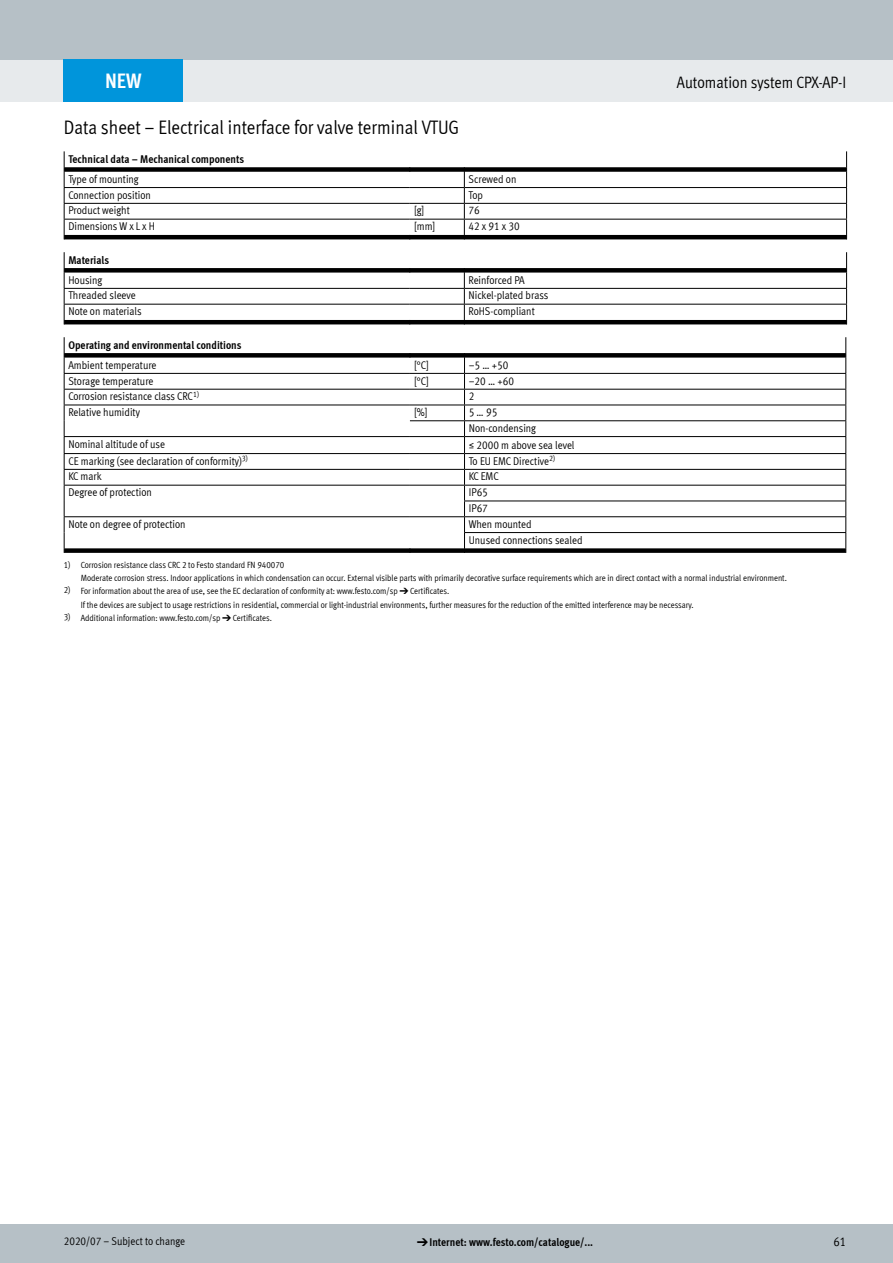
<style>
.page{position:relative;width:893px;height:1263px;background:#fff}
.page>*{position:absolute;margin:0;border:0;box-sizing:border-box;transform-origin:0 0}
.FES_box_title{font:700 21px "Meta Cond LF";color:#fff}
.FES_title_section{font:19.5px "Meta Cond LF";color:#000}
.FES_title_family{font:16.5px "Meta Cond LF";color:#000}
.t1{font:12.75px "Meta Cond LF";color:#000}
.FES_tab_regular{font:11.25px "Meta Cond LF";color:#000}
.FES_tab_head_1{font:700 11.25px "Meta Cond LF";color:#000}
.FES_regular{font:9px/13.5px "Meta Cond LF";color:#000}
.FES_tab_footnote_no{font:9px "Meta Cond LF";color:#000}
.s1{font-family:"Meto Pict 182"}
.s2{font-family:"Meto Pict 182";font-weight:400}
</style>
<div class="page">
<div style="left:0;top:1225px;width:893px;height:38px;background:#b6c0c6"></div>
<div style="left:0;top:60px;width:893px;height:42px;background:#e7eaec"></div>
<div style="left:0;top:0;width:893px;height:60px;background:#b6c0c6"></div>
<svg style="left:65px;top:167px;width:781px;height:72px"></svg>
<hr style="left:64px;top:187px;width:346px;height:1px;background:#000">
<hr style="left:410px;top:187px;width:54px;height:1px;background:#000">
<hr style="left:464px;top:187px;width:383px;height:1px;background:#000">
<hr style="left:64px;top:203px;width:346px;height:1px;background:#000">
<hr style="left:410px;top:203px;width:54px;height:1px;background:#000">
<hr style="left:464px;top:203px;width:383px;height:1px;background:#000">
<hr style="left:64px;top:219px;width:346px;height:1px;background:#000">
<hr style="left:410px;top:219px;width:54px;height:1px;background:#000">
<hr style="left:464px;top:219px;width:383px;height:1px;background:#000">
<svg style="left:64px;top:151px;width:1px;height:88px"></svg>
<svg style="left:464px;top:167px;width:1px;height:72px"></svg>
<svg style="left:846px;top:151px;width:1px;height:88px"></svg>
<svg style="left:64px;top:252px;width:783px;height:72px"></svg>
<svg style="left:65px;top:353px;width:780px;height:200px"></svg>
<hr style="left:64px;top:373px;width:346px;height:1px;background:#000">
<hr style="left:410px;top:373px;width:54px;height:1px;background:#000">
<hr style="left:464px;top:373px;width:382px;height:1px;background:#000">
<hr style="left:64px;top:389px;width:346px;height:1px;background:#000">
<hr style="left:410px;top:389px;width:54px;height:1px;background:#000">
<hr style="left:464px;top:389px;width:382px;height:1px;background:#000">
<hr style="left:64px;top:405px;width:346px;height:1px;background:#000">
<hr style="left:410px;top:405px;width:54px;height:1px;background:#000">
<hr style="left:464px;top:405px;width:382px;height:1px;background:#000">
<hr style="left:410px;top:420px;width:54px;height:1px;background:#000">
<hr style="left:464px;top:420px;width:382px;height:1px;background:#000">
<hr style="left:64px;top:436px;width:346px;height:1px;background:#000">
<hr style="left:410px;top:436px;width:54px;height:1px;background:#000">
<hr style="left:464px;top:436px;width:382px;height:1px;background:#000">
<hr style="left:64px;top:453px;width:346px;height:1px;background:#000">
<hr style="left:410px;top:453px;width:54px;height:1px;background:#000">
<hr style="left:464px;top:453px;width:382px;height:1px;background:#000">
<hr style="left:64px;top:469px;width:346px;height:1px;background:#000">
<hr style="left:410px;top:469px;width:54px;height:1px;background:#000">
<hr style="left:464px;top:469px;width:382px;height:1px;background:#000">
<hr style="left:64px;top:485px;width:346px;height:1px;background:#000">
<hr style="left:410px;top:485px;width:54px;height:1px;background:#000">
<hr style="left:464px;top:485px;width:382px;height:1px;background:#000">
<hr style="left:464px;top:501px;width:382px;height:1px;background:#000">
<hr style="left:64px;top:516px;width:346px;height:1px;background:#000">
<hr style="left:410px;top:516px;width:54px;height:1px;background:#000">
<hr style="left:464px;top:516px;width:382px;height:1px;background:#000">
<hr style="left:464px;top:532px;width:382px;height:1px;background:#000">
<svg style="left:64px;top:337px;width:1px;height:216px"></svg>
<svg style="left:464px;top:353px;width:1px;height:200px"></svg>
<svg style="left:845px;top:337px;width:1px;height:216px"></svg>
<div style="left:64px;top:60px;width:119px;height:42px;background:#0095db"></div>
<p class="FES_box_title" style="left:105px;top:67px;width:38px">NEW</p>
<p class="FES_title_family" style="left:677px;top:72px;width:171px">Automation system CPX-AP-I</p>
<p class="FES_title_section" style="left:64px;top:116px;width:397px">Data sheet – Electrical interface for valve terminal VTUG</p>
<p class="FES_tab_head_1" style="left:68px;top:152px;width:177px">Technical data – Mechanical components</p>
<p class="FES_tab_regular" style="left:68px;top:172px;width:72px">Type of mounting</p>
<p class="FES_tab_regular" style="left:469px;top:172px;width:49px">Screwed on</p>
<p class="FES_tab_regular" style="left:68px;top:188px;width:84px">Connection position</p>
<p class="FES_tab_regular" style="left:469px;top:188px;width:16px">Top</p>
<p class="FES_tab_regular" style="left:68px;top:204px;width:63px">Product weight</p>
<p class="FES_tab_regular" style="left:414px;top:204px;width:12px">[g]</p>
<p class="FES_tab_regular" style="left:469px;top:204px;width:13px">76</p>
<p class="FES_tab_regular" style="left:68px;top:219px;width:88px">Dimensions W x L x H</p>
<p class="FES_tab_regular" style="left:414px;top:219px;width:23px">[mm]</p>
<p class="FES_tab_regular" style="left:469px;top:219px;width:53px">42 x 91 x 30</p>
<p class="FES_tab_head_1" style="left:68px;top:253px;width:42px">Materials</p>
<p class="FES_tab_regular" style="left:68px;top:273px;width:35px">Housing</p>
<p class="FES_tab_regular" style="left:469px;top:273px;width:58px">Reinforced PA</p>
<p class="FES_tab_regular" style="left:68px;top:289px;width:69px">Threaded sleeve</p>
<p class="FES_tab_regular" style="left:469px;top:289px;width:81px">Nickel-plated brass</p>
<p class="FES_tab_regular" style="left:68px;top:304px;width:75px">Note on materials</p>
<p class="FES_tab_regular" style="left:469px;top:304px;width:68px">RoHS-compliant</p>
<p class="FES_tab_head_1" style="left:68px;top:338px;width:175px">Operating and environmental conditions</p>
<p class="FES_tab_regular" style="left:68px;top:358px;width:90px">Ambient temperature</p>
<p class="FES_tab_regular" style="left:414px;top:358px;width:16px">[°C]</p>
<p class="FES_tab_regular" style="left:469px;top:358px;width:41px">–5 … +50</p>
<p class="FES_tab_regular" style="left:68px;top:374px;width:87px">Storage temperature</p>
<p class="FES_tab_regular" style="left:414px;top:374px;width:16px">[°C]</p>
<p class="FES_tab_regular" style="left:469px;top:374px;width:47px">–20 … +60</p>
<p class="FES_tab_regular" style="left:68px;top:389px;width:132px">Corrosion resistance class CRC<sup>1)</sup></p>
<p class="FES_tab_regular" style="left:469px;top:389px;width:7px">2</p>
<p class="FES_tab_regular" style="left:68px;top:405px;width:73px">Relative humidity</p>
<p class="FES_tab_regular" style="left:414px;top:405px;width:15px">[%]</p>
<p class="FES_tab_regular" style="left:469px;top:405px;width:30px">5…95</p>
<p class="FES_tab_regular" style="left:469px;top:421px;width:69px">Non-condensing</p>
<p class="FES_tab_regular" style="left:68px;top:437px;width:98px">Nominal altitude of use</p>
<p class="FES_tab_regular" style="left:469px;top:438px;width:107px"><span class="s1">š</span> 2000 m above sea level</p>
<p class="FES_tab_regular" style="left:68px;top:454px;width:181px">CE marking (see declaration of conformity)<sup>3)</sup></p>
<p class="FES_tab_regular" style="left:469px;top:454px;width:88px">To EU EMC Directive<sup>2)</sup></p>
<p class="FES_tab_regular" style="left:68px;top:470px;width:35px">KC mark</p>
<p class="FES_tab_regular" style="left:469px;top:470px;width:32px">KC EMC</p>
<p class="FES_tab_regular" style="left:68px;top:485px;width:85px">Degree of protection</p>
<p class="FES_tab_regular" style="left:469px;top:485px;width:21px">IP65</p>
<p class="FES_tab_regular" style="left:469px;top:501px;width:21px">IP67</p>
<p class="FES_tab_regular" style="left:68px;top:517px;width:119px">Note on degree of protection</p>
<p class="FES_tab_regular" style="left:469px;top:517px;width:64px">When mounted</p>
<p class="FES_tab_regular" style="left:469px;top:533px;width:115px">Unused connections sealed</p>
<p class="FES_tab_footnote_no" style="left:64px;top:559px;width:8px">1)</p>
<p class="FES_regular" style="left:81px;top:557px;width:708px">Corrosion resistance class CRC 2 to Festo standard FN 940070<br>Moderate corrosion stress. Indoor applications in which condensation can occur. External visible parts with primarily decorative surface requirements which are in direct contact with a normal industrial environment.</p>
<p class="FES_tab_footnote_no" style="left:64px;top:584px;width:8px">2)</p>
<p class="FES_regular" style="left:81px;top:584px;width:614px">For information about the area of use, see the EC declaration of conformity at: www.festo.com/sp <span class="s1">d</span> Certificates.<br>If the devices are subject to usage restrictions in residential, commercial or light-industrial environments, further measures for the reduction of the emitted interference may be necessary.</p>
<p class="FES_tab_footnote_no" style="left:64px;top:611px;width:8px">3)</p>
<p class="FES_regular" style="left:81px;top:611px;width:193px">Additional information: www.festo.com/sp <span class="s1">d</span> Certificates.</p>
<p class="FES_tab_regular" style="left:64px;top:1234px;width:123px">2020/07 – Subject to change</p>
<p class="FES_tab_head_1" style="left:417px;top:1235px;width:178px"><span class="s2">d</span>Internet: www.festo.com/catalogue/...</p>
<h3 class="t1" style="left:833px;top:1234px;width:14px">61</h3>
</div>
